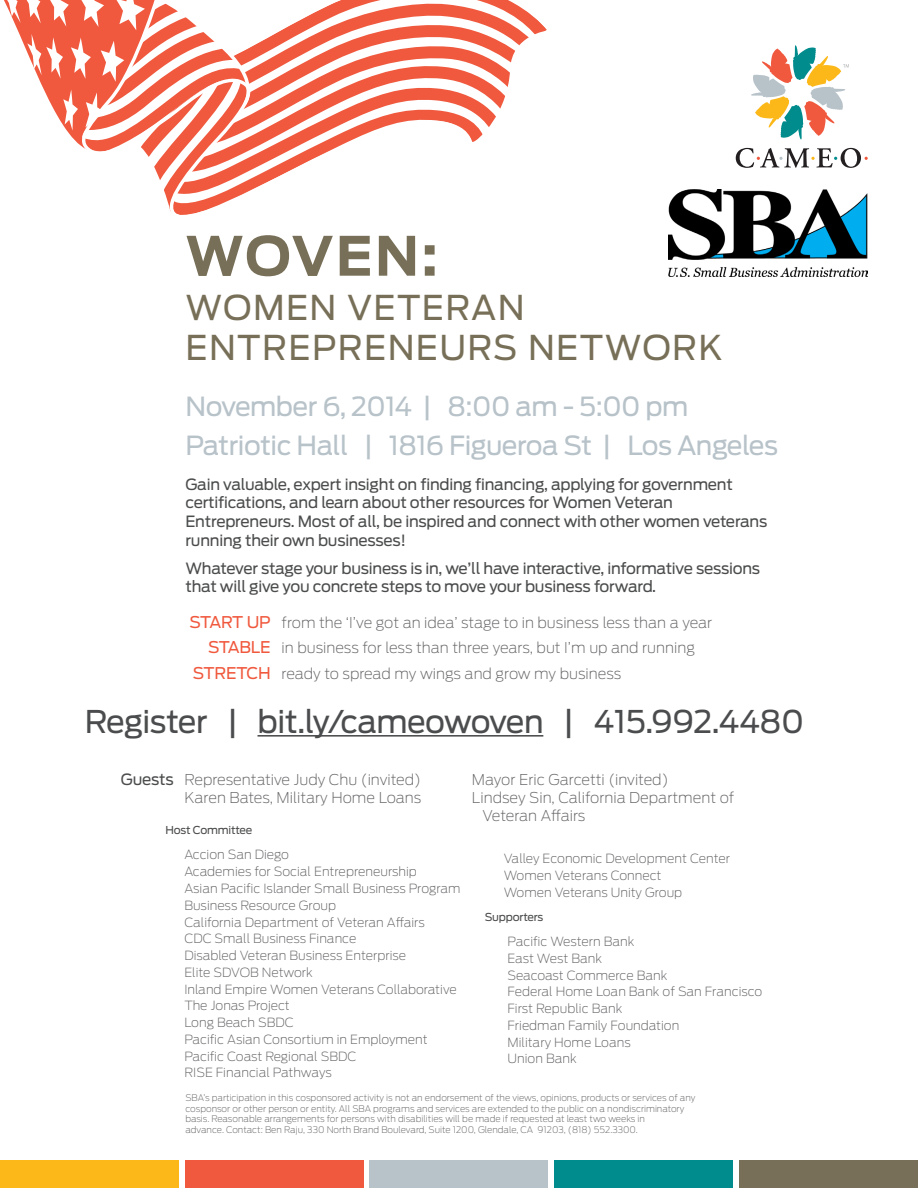
<style>
.page{position:relative;width:918px;height:1188px;background:#fff}
.page>*{position:absolute;margin:0;border:0;box-sizing:border-box;transform-origin:0 0}
.big_hed{font:700 53.85px "Antenna";letter-spacing:.03em;color:#776f57}
.big_hed-2{font:34.05px/40.5px "Antenna";letter-spacing:.04em;color:#776f57}
.t1{font:31.2px "Antenna";letter-spacing:-.015em;color:#4b4c4d}
.subhed_1{font:26.25px "Antenna";letter-spacing:-.02em;color:#b7c2c9}
.t2{font:15.45px/18.6px "Antenna";letter-spacing:-.015em;color:#4b4c4d}
.t3{font:200 14.85px/18px "Antenna";color:#636366;text-align:right}
.t4{font:200 12.6px/16.8px "Antenna";color:#636366}
.t5{font:10.8px "Antenna";letter-spacing:-.015em;color:#4b4c4d}
.t6{font:200 9px/10.8px "Antenna";color:#636366}
.s1{font-weight:400;font-size:16.05px;color:#f0593e}
.s2{font-weight:400;font-size:15.45px;color:#4b4c4d}
</style>
<div class="page">
<svg style="left:169px;top:0;width:378px;height:215px"></svg>
<svg style="left:4px;top:0;width:260px;height:209px"></svg>
<svg style="left:751px;top:45px;width:98px;height:95px"></svg>
<svg style="left:736px;top:148px;width:132px;height:20px"></svg>
<div style="left:0;top:1161px;width:178px;height:27px;background:#fcb818"></div>
<div style="left:185px;top:1161px;width:178px;height:27px;background:#f0593e"></div>
<div style="left:370px;top:1161px;width:178px;height:27px;background:#b7c2c9"></div>
<div style="left:555px;top:1161px;width:178px;height:27px;background:#008c8d"></div>
<div style="left:740px;top:1161px;width:178px;height:27px;background:#776f57"></div>
<hr style="left:258px;top:735px;width:285px;height:2px;background:#4b4c4d">
<img style="left:669px;top:189px;width:199px;height:87px">
<p class="big_hed" style="left:185px;top:224px;width:254px">WOVEN:</p>
<p class="big_hed-2" style="left:185px;top:287px;width:539px">WOMEN VETERAN<br>ENTREPRENEURS NETWORK</p>
<p class="subhed_1" style="left:185px;top:390px;width:505px">November 6, 2014 | 8:00 am - 5:00 pm</p>
<p class="subhed_1" style="left:185px;top:430px;width:594px">Patriotic Hall | 1816 Figueroa St | Los Angeles</p>
<p class="t2" style="left:185px;top:475px;width:583px">Gain valuable, expert insight on finding financing, applying for government certifications, and learn about other resources for Women Veteran Entrepreneurs. Most of all, be inspired and connect with other women veterans running their own businesses!</p>
<p class="t2" style="left:185px;top:559px;width:576px">Whatever stage your business is in, we’ll have interactive, informative sessions that will give you concrete steps to move your business forward.</p>
<p class="t3" style="left:190px;top:614px;width:524px"><span class="s1">START UP</span> from the ‘I’ve got an idea’ stage to in business less than a year</p>
<p class="t3" style="left:208px;top:639px;width:488px"><span class="s1">STABLE</span> in business for less than three years, but I’m up and running</p>
<p class="t3" style="left:193px;top:664px;width:430px"><span class="s1">STRETCH</span> ready to spread my wings and grow my business</p>
<p class="t1" style="left:85px;top:703px;width:721px">Register | bit.ly/cameowoven | 415.992.4480</p>
<p class="t3" style="left:121px;top:770px;width:302px"><span class="s2">Guests</span> Representative Judy Chu (invited)<br>Karen Bates, Military Home Loans</p>
<p class="t3" style="left:472px;top:770px;width:198px">Mayor Eric Garcetti (invited)</p>
<p class="t3" style="left:472px;top:788px;width:264px">Lindsey Sin, California Department of</p>
<p class="t3" style="left:482px;top:806px;width:105px">Veteran Affairs</p>
<p class="t5" style="left:165px;top:824px;width:88px">Host Committee</p>
<p class="t4" style="left:184px;top:847px;width:278px">Accion San Diego<br>Academies for Social Entrepreneurship<br>Asian Pacific Islander Small Business Program<br>Business Resource Group<br>California Department of Veteran Affairs<br>CDC Small Business Finance<br>Disabled Veteran Business Enterprise<br>Elite SDVOB Network<br>Inland Empire Women Veterans Collaborative<br>The Jonas Project<br>Long Beach SBDC<br>Pacific Asian Consortium in Employment<br>Pacific Coast Regional SBDC<br>RISE Financial Pathways</p>
<p class="t4" style="left:504px;top:850px;width:228px">Valley Economic Development Center<br>Women Veterans Connect<br>Women Veterans Unity Group</p>
<p class="t5" style="left:485px;top:910px;width:60px">Supporters</p>
<p class="t4" style="left:508px;top:933px;width:256px">Pacific Western Bank<br>East West Bank<br>Seacoast Commerce Bank<br>Federal Home Loan Bank of San Francisco<br>First Republic Bank<br>Friedman Family Foundation<br>Military Home Loans<br>Union Bank</p>
<p class="t6" style="left:185px;top:1092px;width:511px">SBA’s participation in this cosponsored activity is not an endorsement of the views, opinions, products or services of any cosponsor or other person or entity. All SBA programs and services are extended to the public on a nondiscriminatory basis. Reasonable arrangements for persons with disabilities will be made if requested at least two weeks in<br>advance. Contact: Ben Raju, 330 North Brand Boulevard, Suite 1200, Glendale, CA 91203, (818) 552.3300.</p>
</div>
